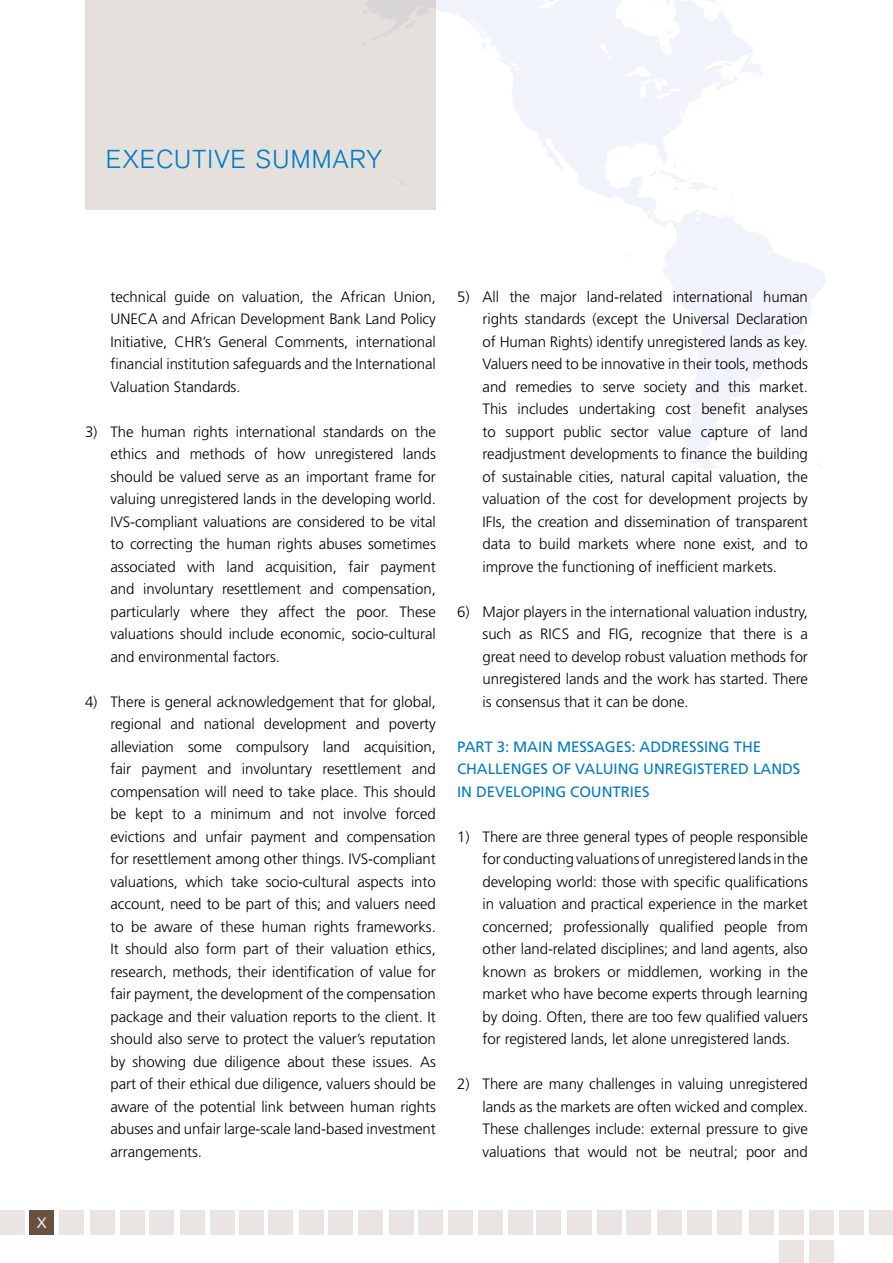
<style>
.page{position:relative;width:893px;height:1263px;background:#fff}
.page>*{position:absolute;margin:0;border:0;box-sizing:border-box;transform-origin:0 0}
.t1{font:300 25.5px "Akzidenz Grotesk";letter-spacing:.05em;color:#007dc3}
.t2{font:300 15px/22.5px "Frutiger";letter-spacing:-.005em;color:#000;text-align:justify}
.t3{font:15px/22.5px "Frutiger";letter-spacing:-.005em;color:#007dc3}
.t4{font:15px "Frutiger";color:#dfe7f5}
</style>
<div class="page">
<div style="left:0;top:1210px;width:25px;height:25px;background:#eae5e2"></div>
<div style="left:180px;top:1210px;width:25px;height:25px;background:#eae5e2"></div>
<div style="left:389px;top:1210px;width:24px;height:25px;background:#eae5e2"></div>
<div style="left:657px;top:1210px;width:25px;height:25px;background:#eae5e2"></div>
<div style="left:210px;top:1210px;width:25px;height:25px;background:#eae5e2"></div>
<div style="left:478px;top:1210px;width:25px;height:25px;background:#eae5e2"></div>
<div style="left:418px;top:1210px;width:25px;height:25px;background:#eae5e2"></div>
<div style="left:687px;top:1210px;width:25px;height:25px;background:#eae5e2"></div>
<div style="left:59px;top:1210px;width:25px;height:25px;background:#eae5e2"></div>
<div style="left:268px;top:1210px;width:25px;height:25px;background:#eae5e2"></div>
<div style="left:536px;top:1210px;width:25px;height:25px;background:#eae5e2"></div>
<div style="left:239px;top:1210px;width:25px;height:25px;background:#eae5e2"></div>
<div style="left:508px;top:1210px;width:25px;height:25px;background:#eae5e2"></div>
<div style="left:448px;top:1210px;width:25px;height:25px;background:#eae5e2"></div>
<div style="left:717px;top:1210px;width:24px;height:25px;background:#eae5e2"></div>
<div style="left:90px;top:1210px;width:25px;height:25px;background:#eae5e2"></div>
<div style="left:299px;top:1210px;width:24px;height:25px;background:#eae5e2"></div>
<div style="left:567px;top:1210px;width:25px;height:25px;background:#eae5e2"></div>
<div style="left:120px;top:1210px;width:24px;height:25px;background:#eae5e2"></div>
<div style="left:328px;top:1210px;width:25px;height:25px;background:#eae5e2"></div>
<div style="left:597px;top:1210px;width:25px;height:25px;background:#eae5e2"></div>
<div style="left:149px;top:1210px;width:25px;height:25px;background:#eae5e2"></div>
<div style="left:358px;top:1210px;width:25px;height:25px;background:#eae5e2"></div>
<div style="left:626px;top:1210px;width:25px;height:25px;background:#eae5e2"></div>
<div style="left:749px;top:1210px;width:25px;height:25px;background:#eae5e2"></div>
<div style="left:779px;top:1210px;width:25px;height:25px;background:#eae5e2"></div>
<div style="left:779px;top:1240px;width:25px;height:23px;background:#eae5e2"></div>
<div style="left:809px;top:1210px;width:24px;height:25px;background:#eae5e2"></div>
<div style="left:809px;top:1240px;width:24px;height:23px;background:#eae5e2"></div>
<div style="left:840px;top:1210px;width:24px;height:25px;background:#eae5e2"></div>
<div style="left:869px;top:1210px;width:24px;height:25px;background:#eae5e2"></div>
<div style="left:30px;top:1210px;width:24px;height:25px;background:#695041"></div>
<div style="left:85px;top:0;width:351px;height:210px;background:#e6e0dd"></div>
<h1 class="t1" style="left:106px;top:144px;width:277px">EXECUTIVE SUMMARY</h1>
<p class="t4" style="left:37px;top:1214px;width:12px">X</p>
<p class="t2" style="left:111px;top:285px;width:327px">technical guide on valuation, the African Union, UNECA and African Development Bank Land Policy Initiative, CHR’s General Comments, international financial institution safeguards and the International Valuation Standards.</p>
<p class="t2" style="left:111px;top:420px;width:327px;text-indent:-26px">3) The human rights international standards on the ethics and methods of how unregistered lands should be valued serve as an important frame for valuing unregistered lands in the developing world.<br>IVS-compliant valuations are considered to be vital to correcting the human rights abuses sometimes associated with land acquisition, fair payment and involuntary resettlement and compensation, particularly where they affect the poor. These valuations should include economic, socio-cultural and environmental factors.</p>
<p class="t2" style="left:111px;top:690px;width:327px;text-indent:-26px">4) There is general acknowledgement that for global, regional and national development and poverty alleviation some compulsory land acquisition, fair payment and involuntary resettlement and compensation will need to take place. This should be kept to a minimum and not involve forced evictions and unfair payment and compensation for resettlement among other things. IVS-compliant valuations, which take socio-cultural aspects into account, need to be part of this; and valuers need to be aware of these human rights frameworks.<br>It should also form part of their valuation ethics, research, methods, their identification of value for fair payment, the development of the compensation package and their valuation reports to the client. It should also serve to protect the valuer’s reputation by showing due diligence about these issues. As part of their ethical due diligence, valuers should be aware of the potential link between human rights abuses and unfair large-scale land-based investment arrangements.</p>
<p class="t2" style="left:483px;top:285px;width:327px;text-indent:-26px">5) All the major land-related international human rights standards (except the Universal Declaration of Human Rights) identify unregistered lands as key.<br>Valuers need to be innovative in their tools, methods and remedies to serve society and this market.<br>This includes undertaking cost benefit analyses to support public sector value capture of land readjustment developments to finance the building of sustainable cities, natural capital valuation, the valuation of the cost for development projects by IFIs, the creation and dissemination of transparent data to build markets where none exist, and to improve the functioning of inefficient markets.</p>
<p class="t2" style="left:483px;top:600px;width:327px;text-indent:-26px">6) Major players in the international valuation industry, such as RICS and FIG, recognize that there is a great need to develop robust valuation methods for unregistered lands and the work has started. There is consensus that it can be done.</p>
<p class="t3" style="left:457px;top:735px;width:345px">PART 3: MAIN MESSAGES: ADDRESSING THE<br>CHALLENGES OF VALUING UNREGISTERED LANDS<br>IN DEVELOPING COUNTRIES</p>
<p class="t2" style="left:483px;top:825px;width:327px;text-indent:-26px">1) There are three general types of people responsible for conducting valuations of unregistered lands in the developing world: those with specific qualifications in valuation and practical experience in the market concerned; professionally qualified people from other land-related disciplines; and land agents, also known as brokers or middlemen, working in the market who have become experts through learning by doing. Often, there are too few qualified valuers for registered lands, let alone unregistered lands.</p>
<p class="t2" style="left:483px;top:1073px;width:327px;text-indent:-26px">2) There are many challenges in valuing unregistered lands as the markets are often wicked and complex.<br>These challenges include: external pressure to give valuations that would not be neutral; poor and</p>
</div>
